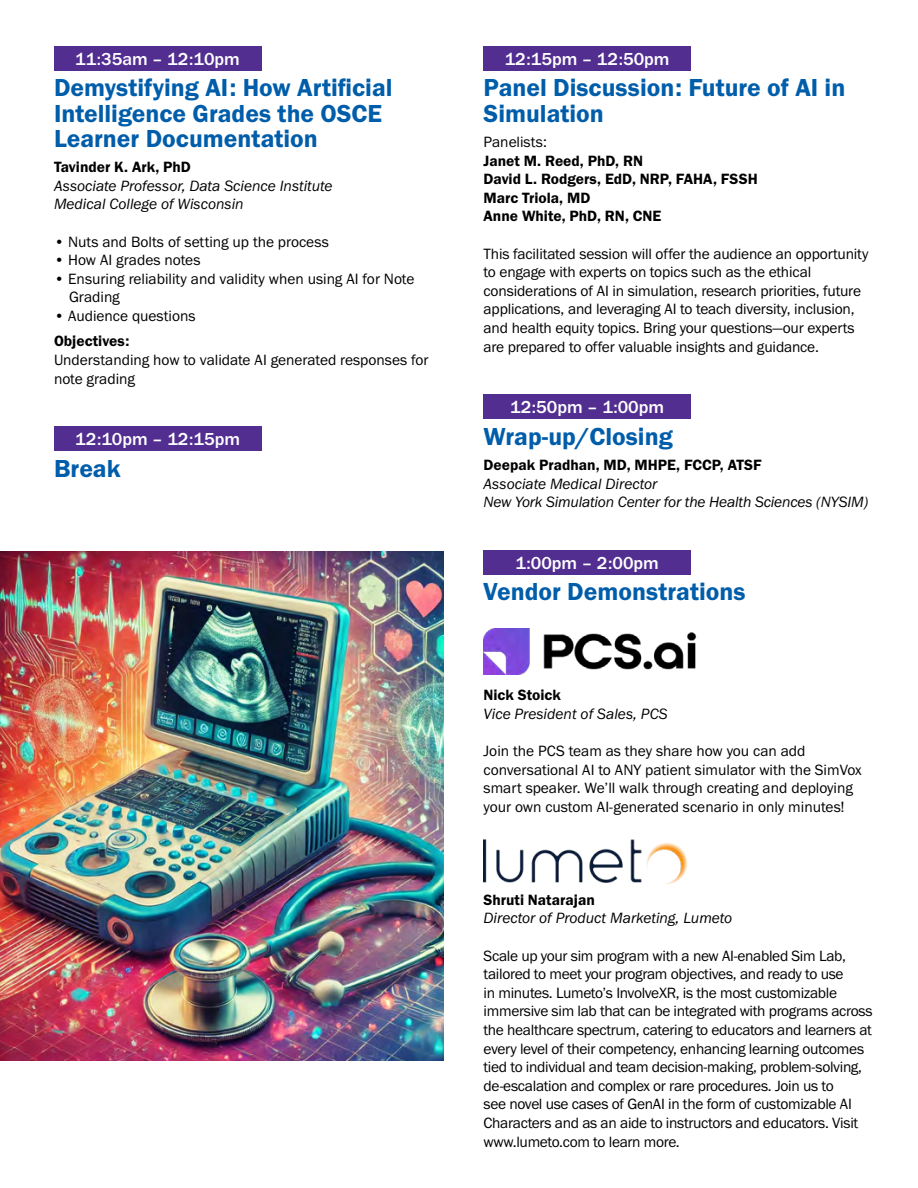
<style>
.page{position:relative;width:918px;height:1188px;background:#fff}
.page>*{position:absolute;margin:0;border:0;box-sizing:border-box;transform-origin:0 0}
.t1{font:25.5px/25.2px "Franklin Gothic URW Dem";color:#005daa}
.t2{font:500 18px "Franklin Gothic URW";color:#fff}
.t3{font:15.45px/18.6px "Franklin Gothic URW Boo";letter-spacing:-.015em;color:#000}
.t4{font:15.45px/18.6px "Franklin Gothic URW Boo Ita";color:#000}
.t5{font:15.45px/18.6px "Franklin Gothic URW Dem";color:#000}
</style>
<div class="page">
<div style="left:54px;top:46px;width:207px;height:25px;background:#522e91"></div>
<div style="left:54px;top:427px;width:207px;height:24px;background:#522e91"></div>
<div style="left:484px;top:46px;width:207px;height:25px;background:#522e91"></div>
<div style="left:484px;top:395px;width:207px;height:24px;background:#522e91"></div>
<div style="left:484px;top:551px;width:207px;height:24px;background:#522e91"></div>
<img style="left:484px;top:628px;width:214px;height:47px">
<img style="left:484px;top:839px;width:204px;height:45px">
<img style="left:0;top:552px;width:443px;height:509px">
<p class="t2" style="left:75px;top:47px;width:166px">11:35am – 12:10pm</p>
<h1 class="t1" style="left:54px;top:75px;width:340px">Demystifying AI: How Artificial<br>Intelligence Grades the OSCE<br>Learner Documentation</h1>
<p class="t5" style="left:54px;top:157px;width:138px">Tavinder K. Ark, PhD</p>
<p class="t4" style="left:54px;top:176px;width:280px">Associate Professor, Data Science Institute<br>Medical College of Wisconsin</p>
<p class="t3" style="left:54px;top:232px;width:277px">• Nuts and Bolts of setting up the process</p>
<p class="t3" style="left:54px;top:250px;width:148px">• How AI grades notes</p>
<p class="t3" style="left:69px;top:269px;width:347px;text-indent:-15px">• Ensuring reliability and validity when using AI for Note<br>Grading</p>
<p class="t3" style="left:54px;top:306px;width:143px">• Audience questions</p>
<p class="t5" style="left:54px;top:332px;width:77px">Objectives:</p>
<p class="t3" style="left:54px;top:350px;width:376px">Understanding how to validate AI generated responses for note grading</p>
<p class="t2" style="left:75px;top:428px;width:166px">12:10pm – 12:15pm</p>
<h1 class="t1" style="left:54px;top:455px;width:68px">Break</h1>
<p class="t2" style="left:505px;top:47px;width:166px">12:15pm – 12:50pm</p>
<h1 class="t1" style="left:484px;top:75px;width:363px">Panel Discussion: Future of AI in<br>Simulation</h1>
<p class="t3" style="left:484px;top:132px;width:65px">Panelists:</p>
<p class="t5" style="left:484px;top:151px;width:276px">Janet M. Reed, PhD, RN<br>David L. Rodgers, EdD, NRP, FAHA, FSSH<br>Marc Triola, MD<br>Anne White, PhD, RN, CNE</p>
<p class="t3" style="left:484px;top:244px;width:386px">This facilitated session will offer the audience an opportunity to engage with experts on topics such as the ethical considerations of AI in simulation, research priorities, future applications, and leveraging AI to teach diversity, inclusion, and health equity topics. Bring your questions—our experts are prepared to offer valuable insights and guidance.</p>
<p class="t2" style="left:510px;top:396px;width:156px">12:50pm – 1:00pm</p>
<h1 class="t1" style="left:484px;top:423px;width:191px">Wrap-up/Closing</h1>
<p class="t5" style="left:484px;top:455px;width:280px">Deepak Pradhan, MD, MHPE, FCCP, ATSF</p>
<p class="t4" style="left:484px;top:474px;width:386px">Associate Medical Director<br>New York Simulation Center for the Health Sciences (NYSIM)</p>
<p class="t2" style="left:515px;top:551px;width:145px">1:00pm – 2:00pm</p>
<h1 class="t1" style="left:484px;top:579px;width:263px">Vendor Demonstrations</h1>
<p class="t5" style="left:484px;top:686px;width:79px">Nick Stoick</p>
<p class="t4" style="left:484px;top:704px;width:186px">Vice President of Sales, PCS</p>
<p class="t3" style="left:484px;top:741px;width:380px">Join the PCS team as they share how you can add conversational AI to ANY patient simulator with the SimVox smart speaker. We’ll walk through creating and deploying your own custom AI-generated scenario in only minutes!</p>
<p class="t5" style="left:484px;top:890px;width:113px">Shruti Natarajan</p>
<p class="t4" style="left:484px;top:909px;width:250px">Director of Product Marketing, Lumeto</p>
<p class="t3" style="left:484px;top:946px;width:391px">Scale up your sim program with a new AI-enabled Sim Lab, tailored to meet your program objectives, and ready to use<br>in minutes. Lumeto’s InvolveXR, is the most customizable immersive sim lab that can be integrated with programs across the healthcare spectrum, catering to educators and learners at every level of their competency, enhancing learning outcomes tied to individual and team decision-making, problem-solving, de-escalation and complex or rare procedures. Join us to<br>see novel use cases of GenAI in the form of customizable AI Characters and as an aide to instructors and educators. Visit www.lumeto.com to learn more.</p>
</div>
